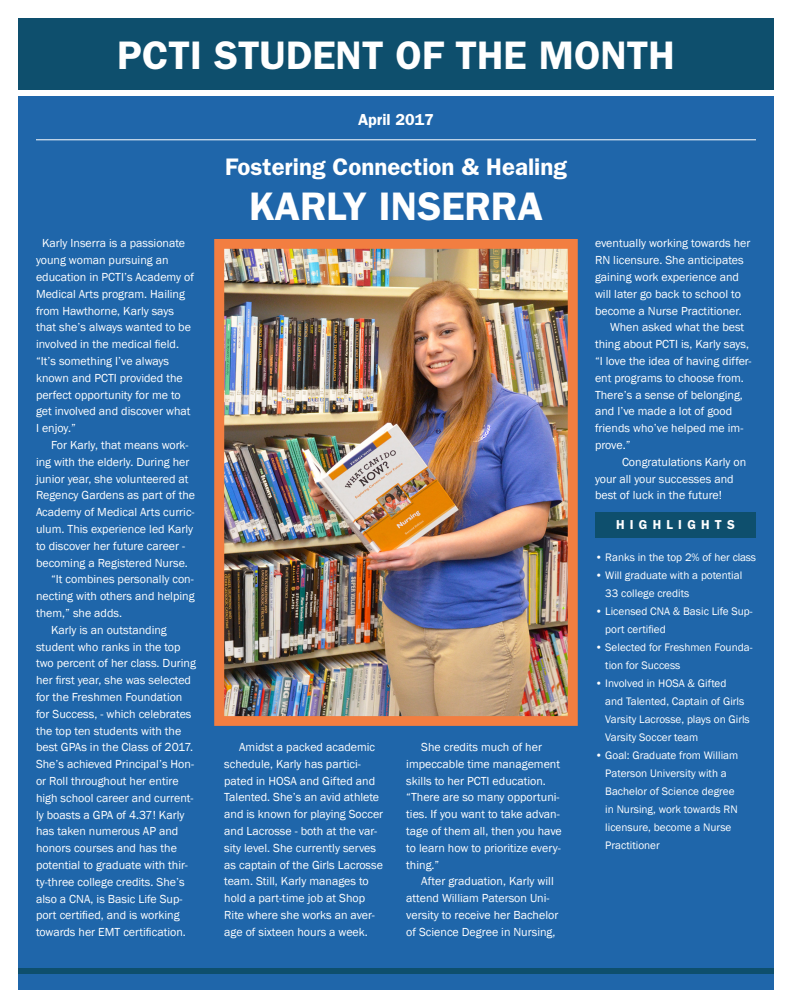
<style>
.page{position:relative;width:792px;height:1008px;background:#fff}
.page>*{position:absolute;margin:0;border:0;box-sizing:border-box;transform-origin:0 0}
.t1{font:600 40px "Franklin Gothic LT";color:#fff}
.t2{font:600 24px "Franklin Gothic LT";color:#fff}
.t3{font:600 16px "Franklin Gothic LT";color:#fff}
.t4{font:600 13px "Franklin Gothic LT";letter-spacing:.4em;color:#fff}
.t5{font:12px/16.8px "Franklin Gothic";color:#fff}
.t6{font:11.2px/18px "Franklin Gothic";color:#fff}
</style>
<div class="page">
<div style="left:18px;top:97px;width:756px;height:893px;background:#1f66aa"></div>
<div style="left:18px;top:18px;width:756px;height:71px;background:#0e4f6d"></div>
<img style="left:214px;top:239px;width:364px;height:487px">
<div style="left:18px;top:969px;width:756px;height:5px;background:#0e4f6d"></div>
<hr style="left:36px;top:139px;width:720px;height:1px;background:#fff">
<div style="left:596px;top:512px;width:160px;height:26px;background:#0e4f6d"></div>
<p class="t1" style="left:117px;top:32px;width:559px">PCTI STUDENT OF THE MONTH</p>
<p class="t3" style="left:358px;top:110px;width:77px">April 2017</p>
<p class="t2" style="left:225px;top:153px;width:343px">Fostering Connection &amp; Healing</p>
<p class="t5" style="left:36px;top:235px;width:159px;text-indent:6px">Karly Inserra is a passionate young woman pursuing an education in PCTI’s Academy of<br>Medical Arts program. Hailing from Hawthorne, Karly says that she’s always wanted to be involved in the medical field. “It’s something I’ve always known and PCTI provided the perfect opportunity for me to get involved and discover what<br>I enjoy.”</p>
<p class="t5" style="left:36px;top:437px;width:161px;text-indent:15px">For Karly, that means work&shy;ing with the elderly. During her junior year, she volunteered at<br>Regency Gardens as part of the<br>Academy of Medical Arts curric&shy;ulum. This experience led Karly to discover her future career - becoming a Registered Nurse.</p>
<p class="t5" style="left:36px;top:571px;width:160px;text-align:justify;text-indent:15px">“It combines personally con&shy;necting with others and helping them,” she adds.</p>
<p class="t5" style="left:36px;top:622px;width:161px;text-indent:15px">Karly is an outstanding student who ranks in the top two percent of her class. During her first year, she was selected for the Freshmen Foundation for Success, - which celebrates the top ten students with the best GPAs in the Class of 2017.<br>She’s achieved Principal’s Hon&shy;or Roll throughout her entire high school career and current&shy;ly boasts a GPA of 4.37! Karly has taken numerous AP and honors courses and has the potential to graduate with thir&shy;ty-three college credits. She’s also a CNA, is Basic Life Sup&shy;port certified, and is working towards her EMT certification.</p>
<p class="t1" style="left:249px;top:182px;width:295px">KARLY INSERRA</p>
<p class="t5" style="left:224px;top:739px;width:161px;text-indent:15px">Amidst a packed academic schedule, Karly has partici&shy;pated in HOSA and Gifted and<br>Talented. She’s an avid athlete and is known for playing Soccer and Lacrosse - both at the var&shy;sity level. She currently serves as captain of the Girls Lacrosse team. Still, Karly manages to hold a part-time job at Shop<br>Rite where she works an aver&shy;age of sixteen hours a week.</p>
<p class="t5" style="left:406px;top:739px;width:157px;text-indent:15px">She credits much of her impeccable time management skills to her PCTI education. “There are so many opportuni&shy;ties. If you want to take advan&shy;tage of them all, then you have to learn how to prioritize every&shy;thing.”</p>
<p class="t5" style="left:406px;top:873px;width:154px;text-indent:15px">After graduation, Karly will attend William Paterson Uni&shy;versity to receive her Bachelor of Science Degree in Nursing,</p>
<p class="t5" style="left:595px;top:235px;width:157px">eventually working towards her<br>RN licensure. She anticipates gaining work experience and will later go back to school to become a Nurse Practitioner.</p>
<p class="t5" style="left:595px;top:319px;width:158px;text-indent:15px">When asked what the best thing about PCTI is, Karly says, “I love the idea of having differ&shy;ent programs to choose from.<br>There’s a sense of belonging, and I’ve made a lot of good friends who’ve helped me im&shy;prove.”</p>
<p class="t5" style="left:595px;top:454px;width:153px;text-indent:27px">Congratulations Karly on your all your successes and best of luck in the future!</p>
<p class="t4" style="left:616px;top:517px;width:120px">HIGHLIGHTS</p>
<p class="t6" style="left:595px;top:549px;width:162px">• Ranks in the top 2% of her class</p>
<p class="t6" style="left:605px;top:567px;width:139px;text-indent:-10px">• Will graduate with a potential<br>33 college credits</p>
<p class="t6" style="left:605px;top:603px;width:149px;text-indent:-10px">• Licensed CNA &amp; Basic Life Sup&shy;port certified</p>
<p class="t6" style="left:605px;top:639px;width:149px;text-indent:-10px">• Selected for Freshmen Founda&shy;tion for Success</p>
<p class="t6" style="left:605px;top:675px;width:146px;text-indent:-10px">• Involved in HOSA &amp; Gifted<br>and Talented, Captain of Girls<br>Varsity Lacrosse, plays on Girls<br>Varsity Soccer team</p>
<p class="t6" style="left:605px;top:747px;width:134px;text-indent:-10px">• Goal: Graduate from William<br>Paterson University with a<br>Bachelor of Science degree in Nursing, work towards RN licensure, become a Nurse<br>Practitioner</p>
</div>
